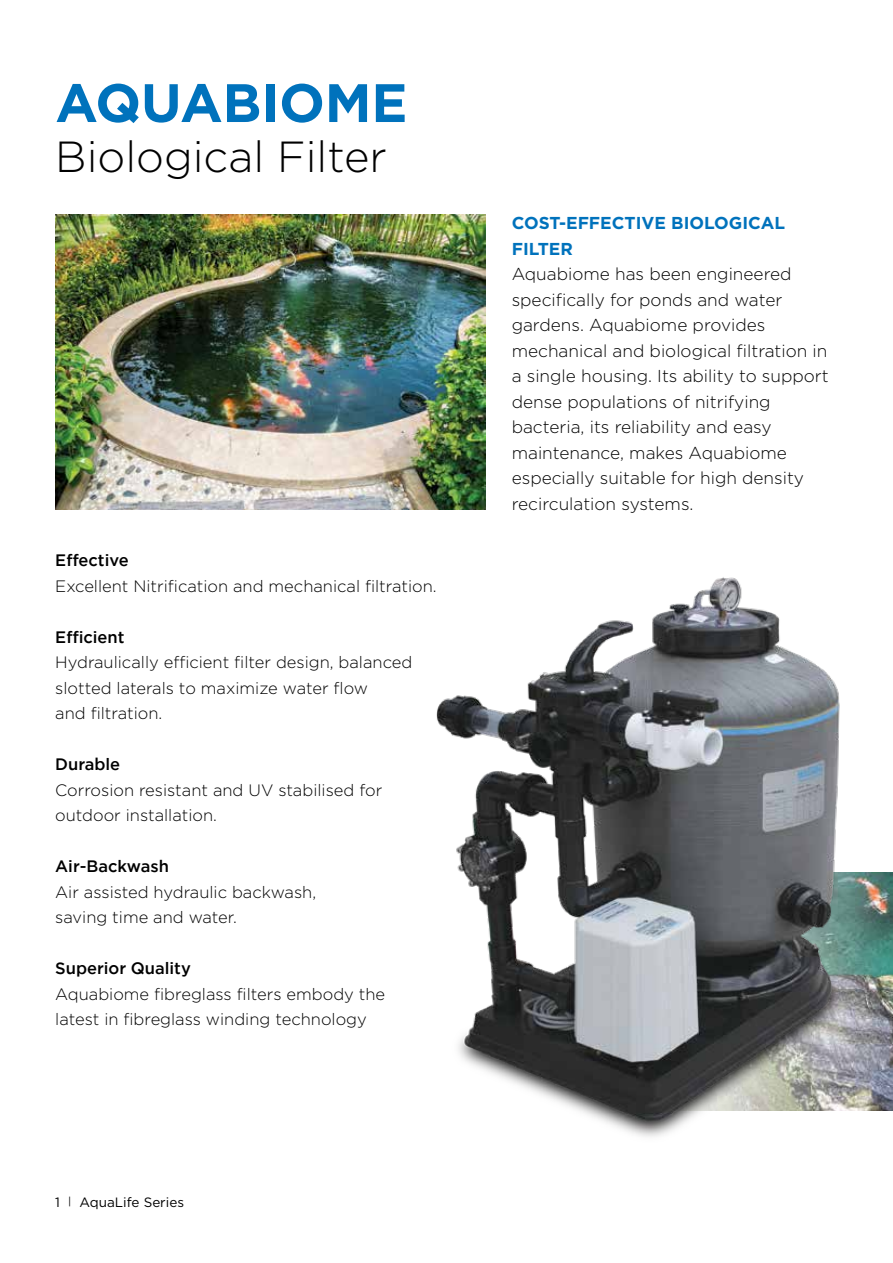
<style>
.page{position:relative;width:893px;height:1263px;background:#fff}
.page>*{position:absolute;margin:0;border:0;box-sizing:border-box;transform-origin:0 0}
.t1{font:700 54px "Gotham HTF";letter-spacing:-.005em;color:#0072bc}
.t2{font:300 43.5px "Gotham HTF";color:#000}
.t3{font:300 17.25px/25.5px "Gotham HTF";color:#000}
.t4{font:700 17.25px/25.5px "Gotham HTF";color:#0072bc}
.t5{font:300 16.5px/25.5px "Gotham HTF";color:#000}
.t6{font:500 16.5px "Gotham";color:#000}
.t7{font:13.5px "Gotham HTF";color:#000}
.s1{font-size:10.5px}
</style>
<div class="page">
<img style="left:867px;top:873px;width:26px;height:237px">
<img style="left:55px;top:215px;width:431px;height:295px">
<img style="left:436px;top:577px;width:431px;height:560px">
<h1 class="t1" style="left:55px;top:72px;width:354px">AQUABIOME</h1>
<h2 class="t2" style="left:55px;top:132px;width:333px">Biological Filter</h2>
<p class="t6" style="left:55px;top:549px;width:75px">Effective</p>
<p class="t5" style="left:55px;top:573px;width:383px">Excellent Nitrification and mechanical filtration.</p>
<p class="t6" style="left:55px;top:626px;width:71px">Efficient</p>
<p class="t5" style="left:55px;top:649px;width:359px">Hydraulically efficient filter design, balanced slotted laterals to maximize water flow<br>and filtration.</p>
<p class="t6" style="left:55px;top:753px;width:66px">Durable</p>
<p class="t5" style="left:55px;top:777px;width:329px">Corrosion resistant and UV stabilised for outdoor installation.</p>
<p class="t6" style="left:55px;top:855px;width:115px">Air-Backwash</p>
<p class="t5" style="left:55px;top:879px;width:262px">Air assisted hydraulic backwash, saving time and water.</p>
<p class="t6" style="left:55px;top:957px;width:137px">Superior Quality</p>
<p class="t5" style="left:55px;top:981px;width:331px">Aquabiome fibreglass filters embody the latest in fibreglass winding technology</p>
<p class="t7" style="left:55px;top:1194px;width:130px">1 <span class="s1">|</span> AquaLife Series</p>
<p class="t4" style="left:512px;top:210px;width:275px">COST-EFFECTIVE BIOLOGICAL<br>FILTER</p>
<p class="t3" style="left:512px;top:261px;width:318px">Aquabiome has been engineered specifically for ponds and water gardens. Aquabiome provides mechanical and biological filtration in a single housing. Its ability to support dense populations of nitrifying bacteria, its reliability and easy maintenance, makes Aquabiome especially suitable for high density recirculation systems.</p>
</div>
